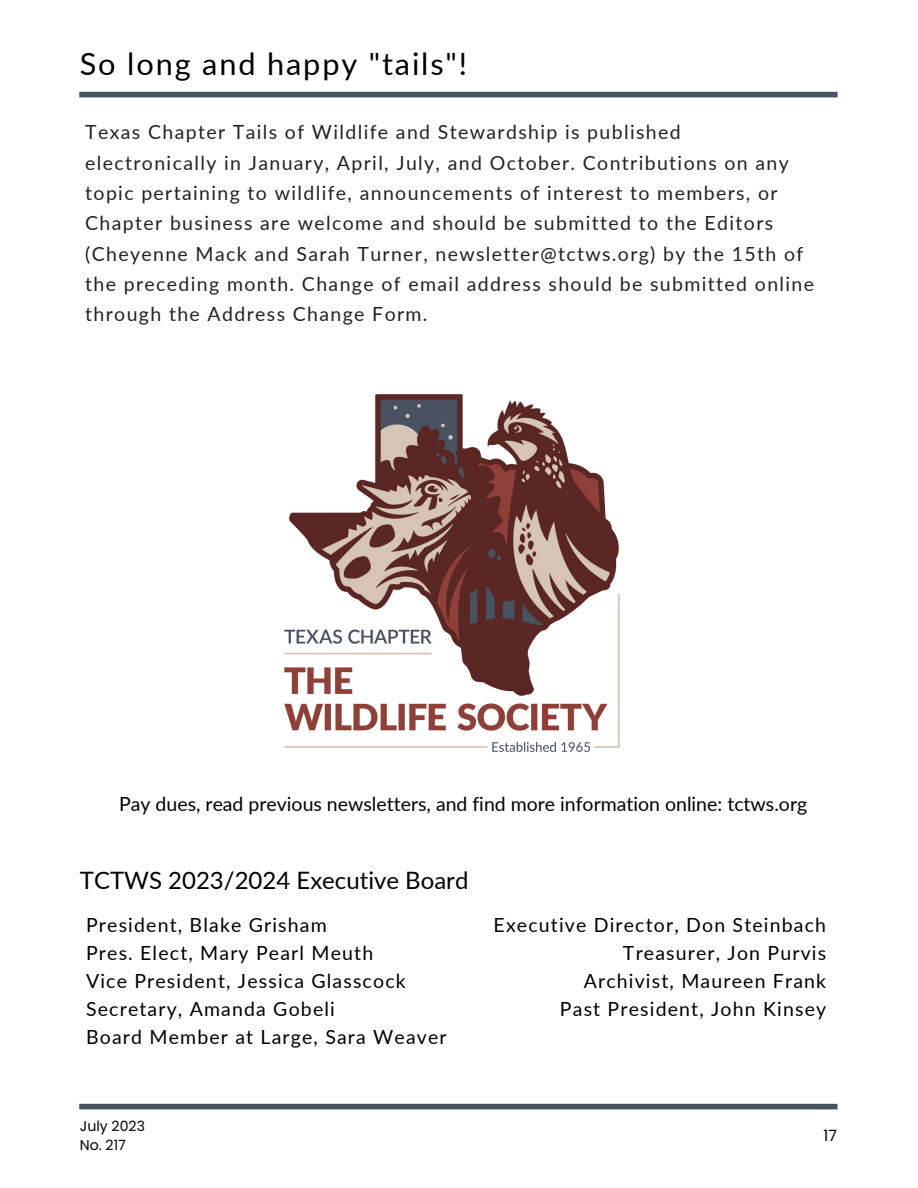
<style>
.page{position:relative;width:918px;height:1188px;background:#fff}
.page>*{position:absolute;margin:0;border:0;box-sizing:border-box;transform-origin:0 0}
.t1{font:30.75px "Lato";letter-spacing:.06em;color:#000}
.t2{font:24px "Lato";color:#000}
.t3{font:19.5px/30.3px "Lato";letter-spacing:.07em;color:#222}
.t4{font:19.5px "Lato";letter-spacing:.06em;color:#000}
.t5{font:19.5px "Lato";color:#000}
.t6{font:15.45px "Poppins";color:#000}
.t7{font:14.1px "Poppins";color:#000}
</style>
<div class="page">
<div style="left:79px;top:1104px;width:759px;height:5px;background:#495261"></div>
<div style="left:79px;top:92px;width:759px;height:5px;background:#495261"></div>
<img style="left:284px;top:394px;width:336px;height:358px">
<p class="t1" style="left:80px;top:44px;width:389px">So long and happy "tails"!</p>
<p class="t3" style="left:85px;top:117px;width:730px">Texas Chapter Tails of Wildlife and Stewardship is published electronically in January, April, July, and October. Contributions on any topic pertaining to wildlife, announcements of interest to members, or Chapter business are welcome and should be submitted to the Editors (Cheyenne Mack and Sarah Turner, newsletter@tctws.org) by the 15th of the preceding month. Change of email address should be submitted online through the Address Change Form.</p>
<p class="t5" style="left:119px;top:791px;width:690px">Pay dues, read previous newsletters, and find more information online: tctws.org</p>
<p class="t2" style="left:80px;top:866px;width:390px">TCTWS 2023/2024 Executive Board</p>
<p class="t4" style="left:86px;top:913px;width:242px">President, Blake Grisham</p>
<p class="t4" style="left:86px;top:941px;width:289px">Pres. Elect, Mary Pearl Meuth</p>
<p class="t4" style="left:86px;top:969px;width:321px">Vice President, Jessica Glasscock</p>
<p class="t4" style="left:86px;top:997px;width:250px">Secretary, Amanda Gobeli</p>
<p class="t4" style="left:86px;top:1025px;width:362px">Board Member at Large, Sara Weaver</p>
<p class="t4" style="left:494px;top:913px;width:334px">Executive Director, Don Steinbach</p>
<p class="t4" style="left:623px;top:941px;width:205px">Treasurer, Jon Purvis</p>
<p class="t4" style="left:584px;top:969px;width:244px">Archivist, Maureen Frank</p>
<p class="t4" style="left:560px;top:997px;width:268px">Past President, John Kinsey</p>
<p class="t7" style="left:80px;top:1116px;width:67px">July 2023</p>
<p class="t7" style="left:80px;top:1135px;width:47px">No. 217</p>
<p class="t6" style="left:824px;top:1125px;width:15px">17</p>
</div>
